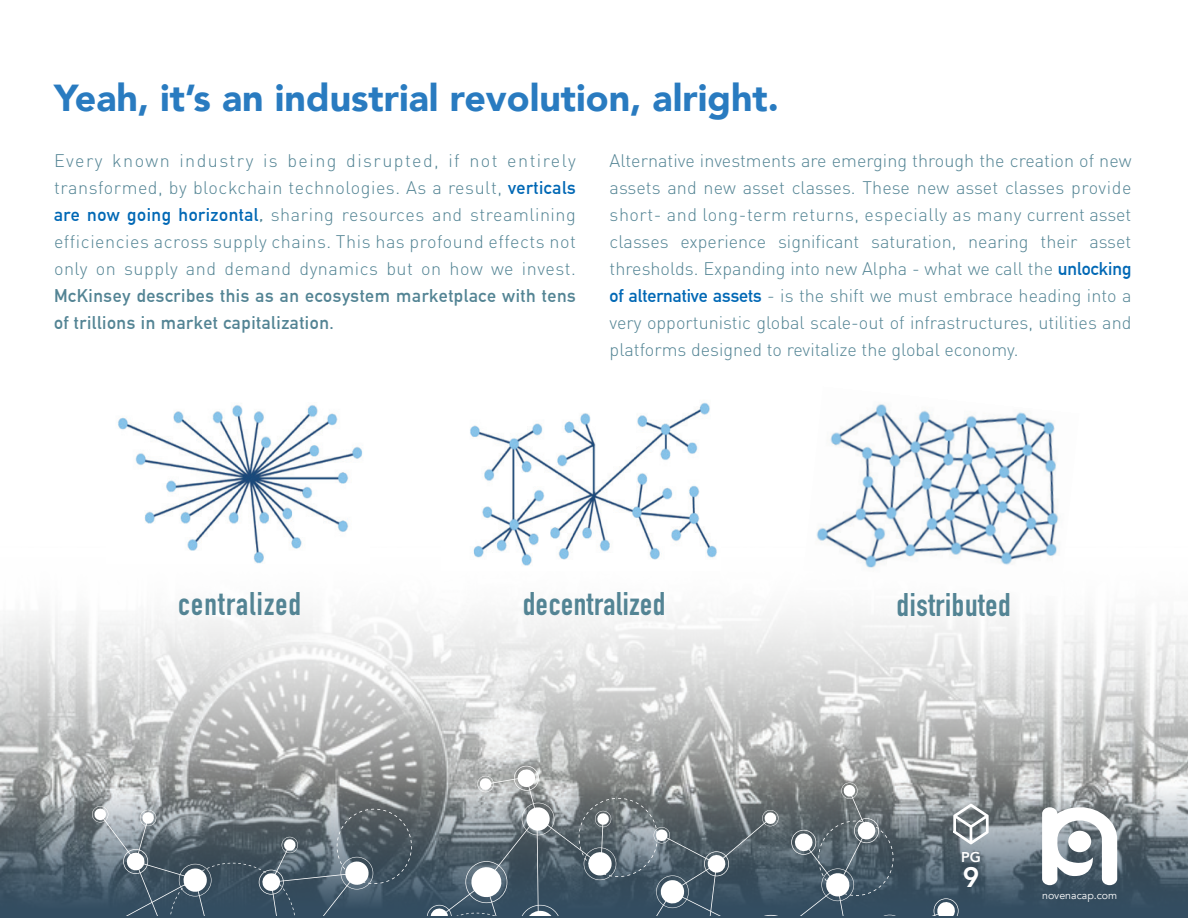
<style>
.page{position:relative;width:1188px;height:918px;background:#fff}
.page>*{position:absolute;margin:0;border:0;box-sizing:border-box;transform-origin:0 0}
.t1{font:900 37.5px "Avenir";color:#297bc0}
.t2{font:700 32.25px "DIN Condensed";letter-spacing:.02em;color:#538494}
.t3{font:700 32.25px "DIN Condensed";letter-spacing:.04em;color:#538494}
.t4{font:800 28.05px "Avenir";color:#fff}
.t5{font:300 18px/27px "DIN";letter-spacing:.005em;color:#538494;text-align:justify}
.t6{font:700 18px/27px "DIN Alternate";letter-spacing:.03em;color:#538494}
.t7{font:800 14.25px "Avenir";color:#fff}
.t8{font:10.65px "Avenir";color:#fff}
.s1{font-family:"DIN Alternate";font-weight:700;color:#0168b5}
.s2{font-family:"DIN Alternate";font-weight:700}
</style>
<div class="page">
<svg style="left:0;top:563px;width:1188px;height:207px"></svg>
<svg style="left:0;top:770px;width:1188px;height:148px;background:#6e7c87"></svg>
<svg style="left:7px;top:766px;width:1002px;height:149px;background:#707c83"></svg>
<svg style="left:818px;top:821px;width:76px;height:75px;background:#67757e"></svg>
<svg style="left:579px;top:798px;width:79px;height:79px;background:#788389"></svg>
<svg style="left:337px;top:809px;width:75px;height:75px;background:#616c74"></svg>
<svg style="left:170px;top:863px;width:125px;height:52px;background:#536674"></svg>
<svg style="left:461px;top:913px;width:34px;height:3px"></svg>
<img style="left:118px;top:405px;width:245px;height:158px">
<img style="left:804px;top:404px;width:275px;height:193px">
<img style="left:442px;top:402px;width:278px;height:168px">
<svg style="left:1042px;top:807px;width:75px;height:78px"></svg>
<h1 class="t1" style="left:54px;top:66px;width:726px">Yeah, it’s an industrial revolution, alright.</h1>
<p class="t5" style="left:54px;top:146px;width:523px">Every known industry is being disrupted, if not entirely transformed, by blockchain technologies. As a result, <span class="s1">verticals are now going horizontal</span><span class="s2">,</span> sharing resources and streamlining efficiencies across supply chains. This has profound effects not only on supply and demand dynamics but on how we invest.</p>
<p class="t6" style="left:54px;top:280px;width:523px">McKinsey describes this as an ecosystem marketplace with tens of trillions in market capitalization.</p>
<p class="t5" style="left:610px;top:146px;width:523px">Alternative investments are emerging through the creation of new assets and new asset classes. These new asset classes provide short- and long-term returns, especially as many current asset classes experience significant saturation, nearing their asset thresholds. Expanding into new Alpha - what we call the <span class="s1">unlocking of alternative assets</span> - is the shift we must embrace heading into a very opportunistic global scale-out of infrastructures, utilities and platforms designed to revitalize the global economy.</p>
<h2 class="t3" style="left:178px;top:582px;width:125px">centralized</h2>
<h2 class="t2" style="left:523px;top:582px;width:144px">decentralized</h2>
<h2 class="t2" style="left:896px;top:583px;width:116px">distributed</h2>
<p class="t7" style="left:961px;top:846px;width:21px">PG</p>
<h3 class="t4" style="left:963px;top:855px;width:18px">9</h3>
<p class="t8" style="left:1042px;top:889px;width:77px">novenacap.com</p>
</div>
